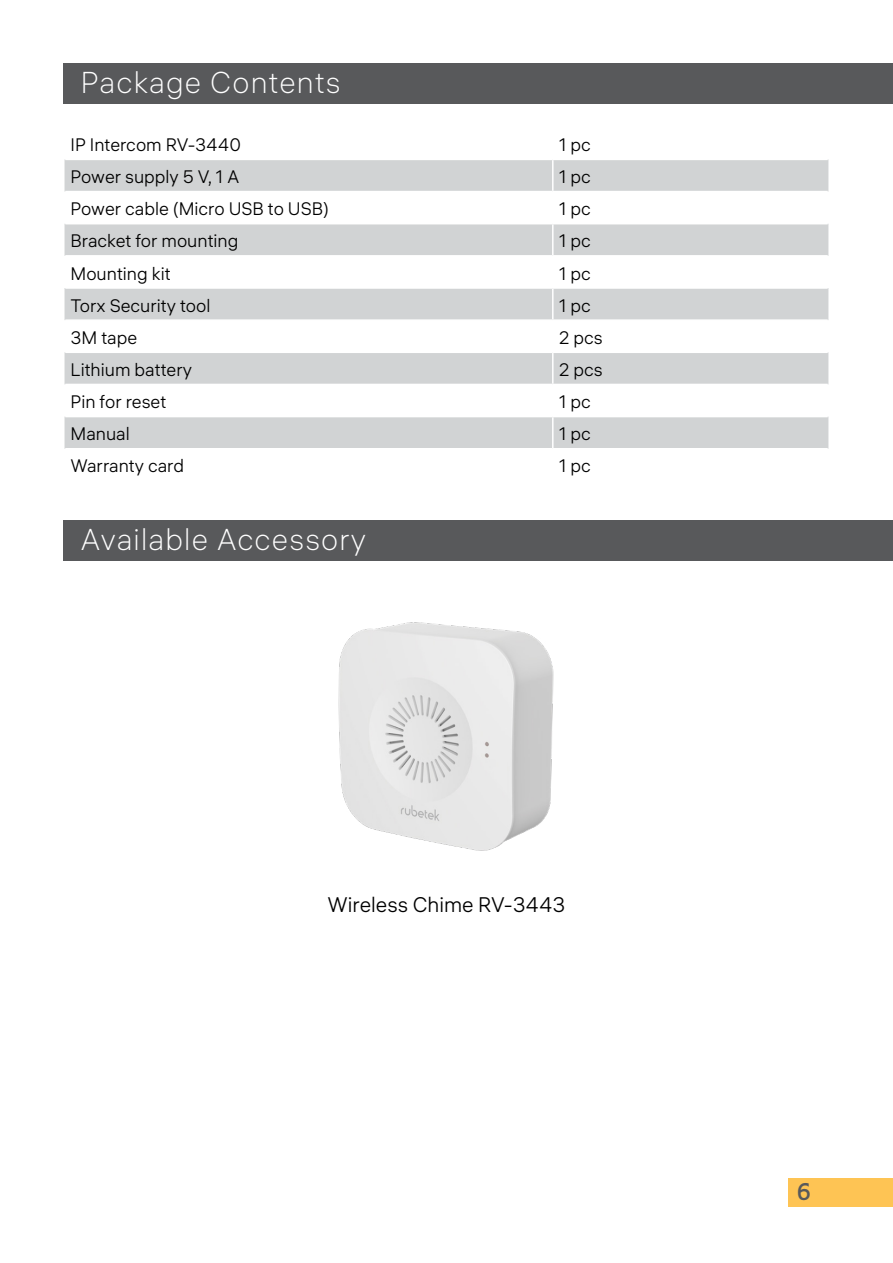
<style>
.page{position:relative;width:893px;height:1263px;background:#fff}
.page>*{position:absolute;margin:0;border:0;box-sizing:border-box;transform-origin:0 0}
.t1{font:30px "ALS Hauss VF";letter-spacing:.04em;color:#fff}
.t2{font:semi-condensed 24px "ALS Direct";color:#58595b}
.t3{font:21px "ALS Hauss VF";color:#000}
.t4{font:18px "ALS Hauss VF";color:#000}
</style>
<div class="page">
<div style="left:64px;top:64px;width:829px;height:40px;background:#58595b"></div>
<svg style="left:65px;top:160px;width:763px;height:288px;fill:#d1d3d4"></svg>
<hr style="left:552px;top:160px;width:2px;height:31px;background:#fff">
<hr style="left:552px;top:192px;width:2px;height:31px;background:#fff">
<hr style="left:552px;top:224px;width:2px;height:31px;background:#fff">
<hr style="left:552px;top:257px;width:2px;height:30px;background:#fff">
<hr style="left:552px;top:289px;width:2px;height:30px;background:#fff">
<hr style="left:552px;top:321px;width:2px;height:31px;background:#fff">
<hr style="left:552px;top:353px;width:2px;height:31px;background:#fff">
<hr style="left:552px;top:385px;width:2px;height:31px;background:#fff">
<hr style="left:552px;top:417px;width:2px;height:31px;background:#fff">
<hr style="left:65px;top:191px;width:488px;height:1px;background:#fff">
<hr style="left:553px;top:191px;width:275px;height:1px;background:#fff">
<hr style="left:65px;top:223px;width:488px;height:1px;background:#fff">
<hr style="left:553px;top:223px;width:275px;height:1px;background:#fff">
<hr style="left:65px;top:255px;width:488px;height:2px;background:#fff">
<hr style="left:553px;top:255px;width:275px;height:2px;background:#fff">
<hr style="left:65px;top:287px;width:488px;height:2px;background:#fff">
<hr style="left:553px;top:287px;width:275px;height:2px;background:#fff">
<hr style="left:65px;top:319px;width:488px;height:2px;background:#fff">
<hr style="left:553px;top:319px;width:275px;height:2px;background:#fff">
<hr style="left:65px;top:352px;width:488px;height:1px;background:#fff">
<hr style="left:553px;top:352px;width:275px;height:1px;background:#fff">
<hr style="left:65px;top:384px;width:488px;height:1px;background:#fff">
<hr style="left:553px;top:384px;width:275px;height:1px;background:#fff">
<hr style="left:65px;top:416px;width:488px;height:1px;background:#fff">
<hr style="left:553px;top:416px;width:275px;height:1px;background:#fff">
<div style="left:788px;top:1178px;width:105px;height:28px;background:#fec454"></div>
<div style="left:64px;top:521px;width:829px;height:40px;background:#58595b"></div>
<img style="left:338px;top:622px;width:216px;height:229px">
<h1 class="t1" style="left:81px;top:64px;width:261px">Package Contents</h1>
<p class="t4" style="left:71px;top:134px;width:172px">IP Intercom RV-3440</p>
<p class="t4" style="left:559px;top:134px;width:34px">1 pc</p>
<p class="t4" style="left:71px;top:166px;width:170px">Power supply 5 V, 1 A</p>
<p class="t4" style="left:559px;top:166px;width:34px">1 pc</p>
<p class="t4" style="left:71px;top:198px;width:260px">Power cable (Micro USB to USB)</p>
<p class="t4" style="left:559px;top:198px;width:34px">1 pc</p>
<p class="t4" style="left:71px;top:230px;width:169px">Bracket for mounting</p>
<p class="t4" style="left:559px;top:230px;width:34px">1 pc</p>
<p class="t4" style="left:71px;top:262px;width:102px">Mounting kit</p>
<p class="t4" style="left:559px;top:262px;width:34px">1 pc</p>
<p class="t4" style="left:71px;top:294px;width:141px">Torx Security tool</p>
<p class="t4" style="left:559px;top:294px;width:34px">1 pc</p>
<p class="t4" style="left:71px;top:326px;width:68px">3M tape</p>
<p class="t4" style="left:559px;top:326px;width:46px">2 pcs</p>
<p class="t4" style="left:71px;top:359px;width:123px">Lithium battery</p>
<p class="t4" style="left:559px;top:359px;width:46px">2 pcs</p>
<p class="t4" style="left:71px;top:391px;width:97px">Pin for reset</p>
<p class="t4" style="left:559px;top:391px;width:34px">1 pc</p>
<p class="t4" style="left:71px;top:423px;width:61px">Manual</p>
<p class="t4" style="left:559px;top:423px;width:34px">1 pc</p>
<p class="t4" style="left:71px;top:455px;width:115px">Warranty card</p>
<p class="t4" style="left:559px;top:455px;width:34px">1 pc</p>
<h1 class="t1" style="left:81px;top:521px;width:287px">Available Accessory</h1>
<p class="t3" style="left:328px;top:892px;width:239px">Wireless Chime RV-3443</p>
<h2 class="t2" style="left:797px;top:1178px;width:16px">6</h2>
</div>
